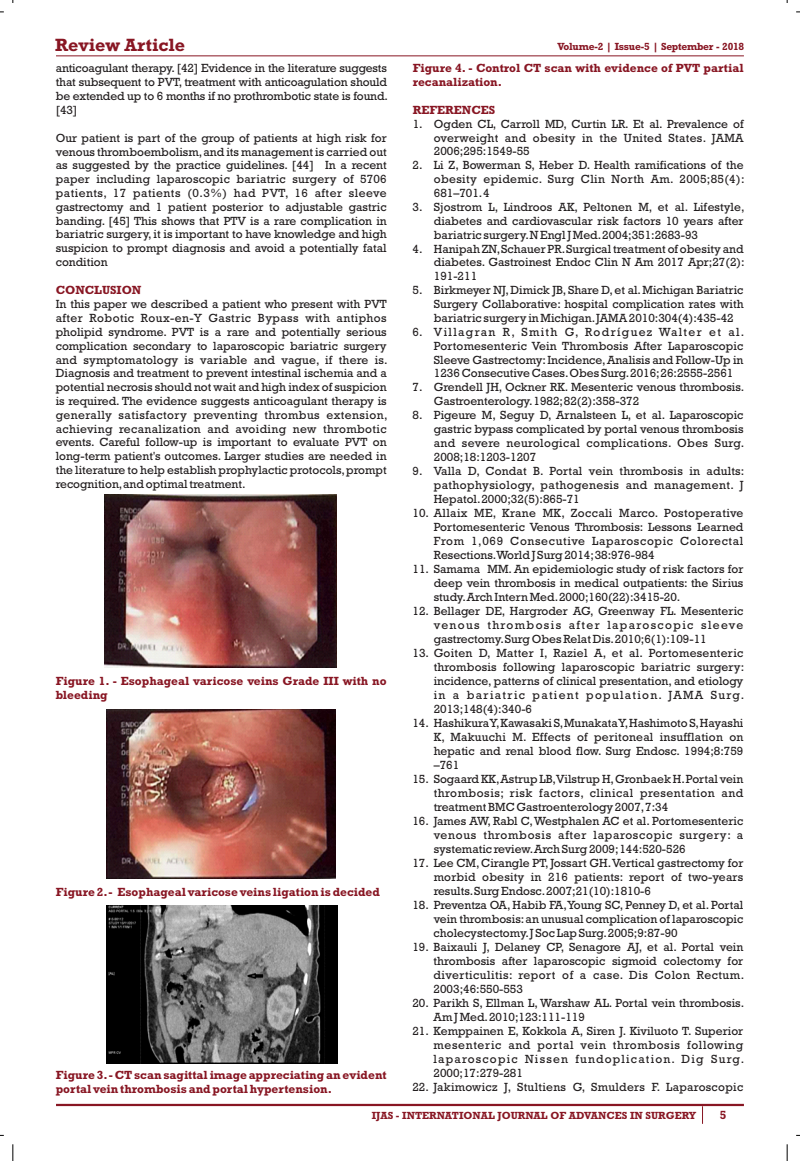
<style>
.page{position:relative;width:800px;height:1161px;background:#fff}
.page>*{position:absolute;margin:0;border:0;box-sizing:border-box;transform-origin:0 0}
.t1{font:700 18px "Rockwell";color:#881623}
.t2{font:12px/13.8px "Rockwell";color:#231f20;text-align:justify}
.t3{font:700 12px/13.8px "Rockwell";color:#881623}
.t4{font:12px "Rockwell";letter-spacing:.025em;color:#231f20}
.t5{font:700 10.5px "Rockwell";letter-spacing:-.01em;color:#881623}
</style>
<div class="page">
<hr style="left:56px;top:1104px;width:687px;height:2px;background:#881623">
<svg style="left:702px;top:1106px;width:1px;height:18px"></svg>
<img style="left:105px;top:495px;width:232px;height:172px">
<img style="left:106px;top:709px;width:229px;height:170px">
<img style="left:106px;top:906px;width:231px;height:157px">
<svg style="left:13px;top:1144px;width:1px;height:17px"></svg>
<svg style="left:786px;top:1144px;width:1px;height:17px"></svg>
<hr style="left:56px;top:55px;width:687px;height:1px;background:#881623">
<h1 class="t1" style="left:55px;top:39px;width:131px">Review Article</h1>
<p class="t5" style="left:557px;top:43px;width:188px">Volume-2 | Issue-5 | September - 2018</p>
<p class="t3" style="left:412px;top:62px;width:332px">Figure 4. - Control CT scan with evidence of PVT partial recanalization.</p>
<p class="t3" style="left:412px;top:104px;width:84px">REFERENCES</p>
<p class="t2" style="left:434px;top:118px;width:311px;text-indent:-21px">1. Ogden CL, Carroll MD, Curtin LR. Et al. Prevalence of overweight and obesity in the United States. JAMA 2006;295:1549-55</p>
<p class="t2" style="left:434px;top:160px;width:312px;text-indent:-21px">2. Li Z, Bowerman S, Heber D. Health ramifications of the obesity epidemic. Surg Clin North Am. 2005;85(4):<br>681–701.4</p>
<p class="t2" style="left:434px;top:201px;width:312px;text-indent:-21px">3. Sjostrom L, Lindroos AK, Peltonen M, et al. Lifestyle, diabetes and cardiovascular risk factors 10 years after bariatric surgery.N Engl J Med.2004;351:2683-93</p>
<p class="t2" style="left:434px;top:243px;width:312px;text-indent:-21px">4. Hanipah ZN,Schauer PR.Surgical treatment of obesity and diabetes. Gastroinest Endoc Clin N Am 2017 Apr;27(2):<br>191-211</p>
<p class="t2" style="left:434px;top:285px;width:311px;text-indent:-21px">5. Birkmeyer NJ,Dimick JB,Share D,et al.Michigan Bariatric Surgery Collaborative: hospital complication rates with bariatric surgery in Michigan.JAMA 2010:304(4):435-42</p>
<p class="t2" style="left:434px;top:326px;width:312px;text-indent:-21px">6. Villagran R, Smith G, Rodríguez Walter et al.<br>Portomesenteric Vein Thrombosis After Laparoscopic Sleeve Gastrectomy:Incidence,Analisis and Follow-Up in 1236 Consecutive Cases.Obes Surg.2016;26:2555-2561</p>
<p class="t2" style="left:434px;top:382px;width:312px;text-indent:-21px">7. Grendell JH, Ockner RK. Mesenteric venous thrombosis.<br>Gastroenterology.1982;82(2):358-372</p>
<p class="t2" style="left:434px;top:410px;width:312px;text-indent:-21px">8. Pigeure M, Seguy D, Arnalsteen L, et al. Laparoscopic gastric bypass complicated by portal venous thrombosis and severe neurological complications. Obes Surg.<br>2008;18:1203-1207</p>
<p class="t2" style="left:434px;top:465px;width:312px;text-indent:-21px">9. Valla D, Condat B. Portal vein thrombosis in adults: pathophysiology, pathogenesis and management. J Hepatol.2000;32(5):865-71</p>
<p class="t2" style="left:434px;top:507px;width:311px;text-indent:-21px">10. Allaix ME, Krane MK, Zoccali Marco. Postoperative Portomesenteric Venous Thrombosis: Lessons Learned From 1,069 Consecutive Laparoscopic Colorectal Resections.World J Surg 2014;38:976-984</p>
<p class="t2" style="left:434px;top:563px;width:311px;text-indent:-21px">11. Samama MM. An epidemiologic study of risk factors for deep vein thrombosis in medical outpatients: the Sirius study.Arch Intern Med.2000;160(22):3415-20.</p>
<p class="t2" style="left:434px;top:605px;width:311px;text-indent:-21px">12. Bellager DE, Hargroder AG, Greenway FL. Mesenteric venous thrombosis after laparoscopic sleeve gastrectomy.Surg Obes Relat Dis.2010;6(1):109-11</p>
<p class="t2" style="left:433px;top:647px;width:312px;text-indent:-21px">13. Goiten D, Matter I, Raziel A, et al. Portomesenteric thrombosis following laparoscopic bariatric surgery: incidence, patterns of clinical presentation, and etiology in a bariatric patient population. JAMA Surg.<br>2013;148(4):340-6</p>
<p class="t2" style="left:433px;top:717px;width:311px;text-indent:-21px">14. Hashikura Y,Kawasaki S,Munakata Y,Hashimoto S,Hayashi K, Makuuchi M. Effects of peritoneal insufflation on hepatic and renal blood flow. Surg Endosc. 1994;8:759 –761</p>
<p class="t2" style="left:433px;top:773px;width:311px;text-indent:-21px">15. Sogaard KK,Astrup LB,Vilstrup H,Gronbaek H.Portal vein thrombosis; risk factors, clinical presentation and treatment BMC Gastroenterology 2007,7:34</p>
<p class="t2" style="left:433px;top:815px;width:311px;text-indent:-21px">16. James AW, Rabl C,Westphalen AC et al. Portomesenteric venous thrombosis after laparoscopic surgery: a systematic review.Arch Surg 2009;144:520-526</p>
<p class="t2" style="left:433px;top:857px;width:311px;text-indent:-21px">17. Lee CM,Cirangle PT,Jossart GH.Vertical gastrectomy for morbid obesity in 216 patients: report of two-years results.Surg Endosc.2007;21(10):1810-6</p>
<p class="t2" style="left:433px;top:899px;width:311px;text-indent:-21px">18. Preventza OA, Habib FA,Young SC, Penney D, et al. Portal vein thrombosis:an unusual complication of laparoscopic cholecystectomy.J Soc Lap Surg.2005;9:87-90</p>
<p class="t2" style="left:433px;top:941px;width:312px;text-indent:-21px">19. Baixauli J, Delaney CP, Senagore AJ, et al. Portal vein thrombosis after laparoscopic sigmoid colectomy for diverticulitis: report of a case. Dis Colon Rectum.<br>2003;46:550-553</p>
<p class="t2" style="left:433px;top:997px;width:312px;text-indent:-21px">20. Parikh S, Ellman L, Warshaw AL. Portal vein thrombosis.<br>Am J Med.2010;123:111-119</p>
<p class="t2" style="left:433px;top:1025px;width:312px;text-indent:-21px">21. Kemppainen E, Kokkola A, Siren J. Kiviluoto T. Superior mesenteric and portal vein thrombosis following laparoscopic Nissen fundoplication. Dig Surg.<br>2000;17:279-281</p>
<p class="t4" style="left:412px;top:1083px;width:332px">22. Jakimowicz J, Stultiens G, Smulders F. Laparoscopic</p>
<p class="t5" style="left:372px;top:1112px;width:326px">IJAS - INTERNATIONAL JOURNAL OF ADVANCES IN SURGERY</p>
<p class="t3" style="left:719px;top:1110px;width:8px">5</p>
<p class="t2" style="left:56px;top:62px;width:333px">anticoagulant therapy. [42] Evidence in the literature suggests that subsequent to PVT, treatment with anticoagulation should be extended up to 6 months if no prothrombotic state is found. [43]</p>
<p class="t2" style="left:56px;top:132px;width:332px">Our patient is part of the group of patients at high risk for venous thromboembolism,and its management is carried out as suggested by the practice guidelines. [44] In a recent paper including laparoscopic bariatric surgery of 5706 patients, 17 patients (0.3%) had PVT, 16 after sleeve gastrectomy and 1 patient posterior to adjustable gastric banding. [45] This shows that PTV is a rare complication in bariatric surgery, it is important to have knowledge and high suspicion to prompt diagnosis and avoid a potentially fatal condition</p>
<p class="t3" style="left:56px;top:285px;width:87px">CONCLUSION</p>
<p class="t2" style="left:56px;top:299px;width:333px">In this paper we described a patient who present with PVT after Robotic Roux-en-Y Gastric Bypass with antiphos pholipid syndrome. PVT is a rare and potentially serious complication secondary to laparoscopic bariatric surgery and symptomatology is variable and vague, if there is.<br>Diagnosis and treatment to prevent intestinal ischemia and a potential necrosis should not wait and high index of suspicion is required. The evidence suggests anticoagulant therapy is generally satisfactory preventing thrombus extension, achieving recanalization and avoiding new thrombotic events. Careful follow-up is important to evaluate PVT on long-term patient's outcomes. Larger studies are needed in the literature to help establish prophylactic protocols,prompt recognition,and optimal treatment.</p>
<p class="t3" style="left:56px;top:675px;width:332px">Figure 1. - Esophageal varicose veins Grade III with no bleeding</p>
<p class="t3" style="left:56px;top:887px;width:326px">Figure 2.- Esophageal varicose veins ligation is decided</p>
<p class="t3" style="left:56px;top:1070px;width:332px">Figure 3.- CT scan sagittal image appreciating an evident portal vein thrombosis and portal hypertension.</p>
</div>
